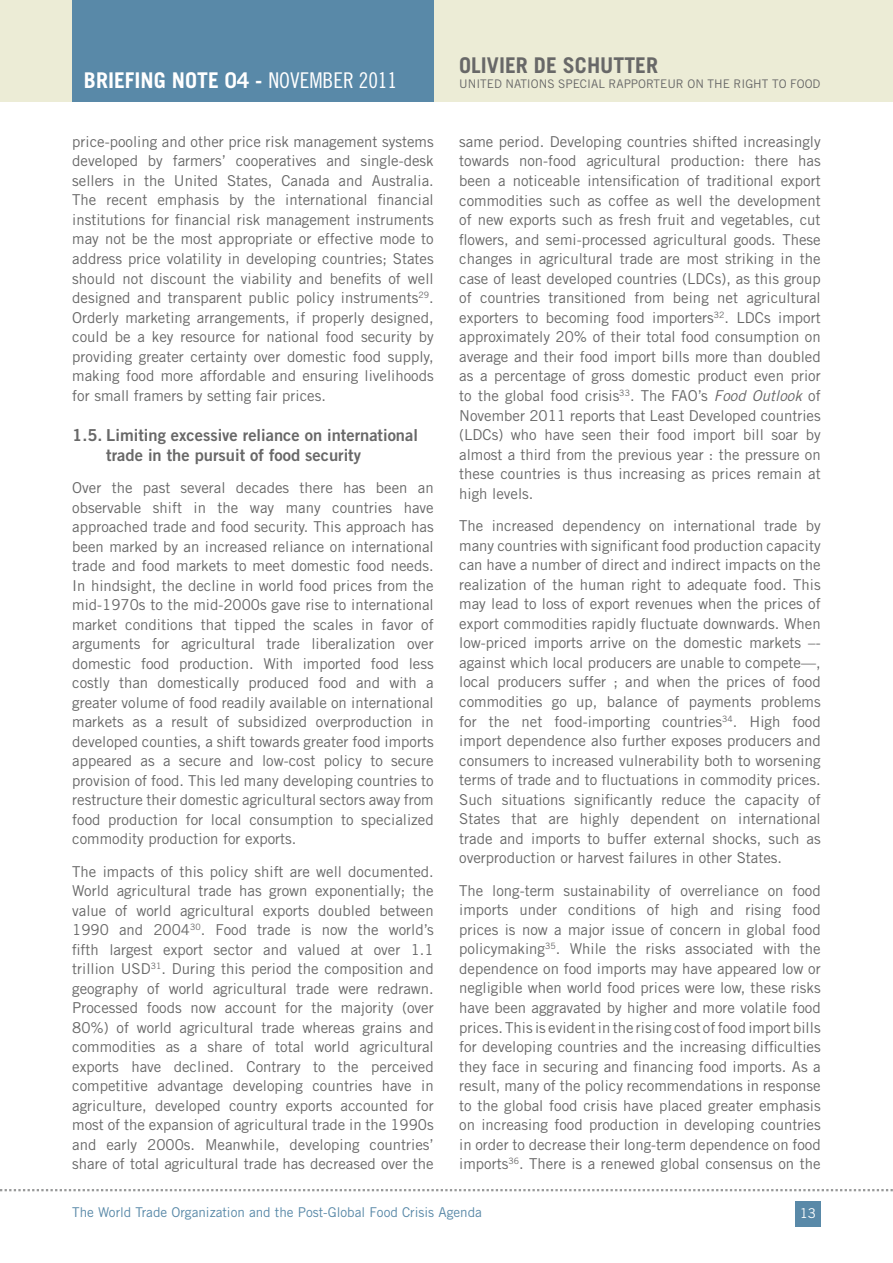
<style>
.page{position:relative;width:893px;height:1263px;background:#fff}
.page>*{position:absolute;margin:0;border:0;box-sizing:border-box;transform-origin:0 0}
.t1{font:700 21.75px "Trade Gothic LT Std";color:#fff}
.t2{font:700 21.75px "Trade Gothic LT Std";color:#686868}
.t3{font:16.5px/19.5px "Trade Gothic LT Std Bd 2";color:#686868}
.t4{font:15px/19.5px "Trade Gothic LT Std";color:#686868;text-align:justify}
.t5{font:13.5px "Trade Gothic LT Std";color:#5989a8}
.t6{font:13.5px "Trade Gothic LT Std";color:#fff}
.t7{font:11.85px "Trade Gothic LT Std";color:#686868}
.s1{font-family:"Trade Gothic LT Std Cn 18";font-weight:400}
.s2{font-style:italic}
</style>
<div class="page">
<div style="left:0;top:0;width:893px;height:101px;background:#ececd6"></div>
<div style="left:72px;top:0;width:362px;height:101px;background:#5989a8"></div>
<svg style="left:0;top:1189px;width:893px;height:2px"></svg>
<div style="left:795px;top:1201px;width:26px;height:25px;background:#5989a8"></div>
<h1 class="t1" style="left:84px;top:67px;width:315px">BRIEFING NOTE 04 - <span class="s1">NOVEMBER 2011</span></h1>
<p class="t4" style="left:72px;top:132px;width:363px">price-pooling and other price risk management systems developed by farmers’ cooperatives and single-desk sellers in the United States, Canada and Australia.<br>The recent emphasis by the international financial institutions for financial risk management instruments may not be the most appropriate or effective mode to address price volatility in developing countries; States should not discount the viability and benefits of well designed and transparent public policy instruments<sup>29</sup>.<br>Orderly marketing arrangements, if properly designed, could be a key resource for national food security by providing greater certainty over domestic food supply, making food more affordable and ensuring livelihoods for small framers by setting fair prices.</p>
<p class="t3" style="left:106px;top:425px;width:313px;text-indent:-34px">1. 5. Limiting excessive reliance on international trade in the pursuit of food security</p>
<p class="t4" style="left:72px;top:478px;width:363px">Over the past several decades there has been an observable shift in the way many countries have approached trade and food security. This approach has been marked by an increased reliance on international trade and food markets to meet domestic food needs.<br>In hindsight, the decline in world food prices from the mid-1970s to the mid-2000s gave rise to international market conditions that tipped the scales in favor of arguments for agricultural trade liberalization over domestic food production. With imported food less costly than domestically produced food and with a greater volume of food readily available on international markets as a result of subsidized overproduction in developed counties, a shift towards greater food imports appeared as a secure and low-cost policy to secure provision of food. This led many developing countries to restructure their domestic agricultural sectors away from food production for local consumption to specialized commodity production for exports.</p>
<p class="t4" style="left:72px;top:861px;width:363px">The impacts of this policy shift are well documented.<br>World agricultural trade has grown exponentially; the value of world agricultural exports doubled between 1990 and 2004<sup>30</sup>. Food trade is now the world’s fifth largest export sector and valued at over 1.1 trillion USD<sup>31</sup>. During this period the composition and geography of world agricultural trade were redrawn.<br>Processed foods now account for the majority (over 80%) of world agricultural trade whereas grains and commodities as a share of total world agricultural exports have declined. Contrary to the perceived competitive advantage developing countries have in agriculture, developed country exports accounted for most of the expansion of agricultural trade in the 1990s and early 2000s. Meanwhile, developing countries’ share of total agricultural trade has decreased over the</p>
<h1 class="t2" style="left:459px;top:52px;width:200px">OLIVIER DE SCHUTTER</h1>
<p class="t7" style="left:459px;top:76px;width:363px">UNITED NATIONS SPECIAL RAPPORTEUR ON THE RIGHT TO FOOD</p>
<p class="t4" style="left:459px;top:132px;width:363px">same period. Developing countries shifted increasingly towards non-food agricultural production: there has been a noticeable intensification of traditional export commodities such as coffee as well the development of new exports such as fresh fruit and vegetables, cut flowers, and semi-processed agricultural goods. These changes in agricultural trade are most striking in the case of least developed countries (LDCs), as this group of countries transitioned from being net agricultural exporters to becoming food importers<sup>32</sup>. LDCs import approximately 20% of their total food consumption on average and their food import bills more than doubled as a percentage of gross domestic product even prior to the global food crisis<sup>33</sup>. The FAO’s <span class="s2">Food Outlook</span> of November 2011 reports that Least Developed countries (LDCs) who have seen their food import bill soar by almost a third from the previous year : the pressure on these countries is thus increasing as prices remain at high levels.</p>
<p class="t4" style="left:459px;top:516px;width:363px">The increased dependency on international trade by many countries with significant food production capacity can have a number of direct and indirect impacts on the realization of the human right to adequate food. This may lead to loss of export revenues when the prices of export commodities rapidly fluctuate downwards. When low-priced imports arrive on the domestic markets –- against which local producers are unable to compete—, local producers suffer ; and when the prices of food commodities go up, balance of payments problems for the net food-importing countries<sup>34</sup>. High food import dependence also further exposes producers and consumers to increased vulnerability both to worsening terms of trade and to fluctuations in commodity prices.<br>Such situations significantly reduce the capacity of States that are highly dependent on international trade and imports to buffer external shocks, such as overproduction or harvest failures in other States.</p>
<p class="t4" style="left:459px;top:880px;width:363px">The long-term sustainability of overreliance on food imports under conditions of high and rising food prices is now a major issue of concern in global food policymaking<sup>35</sup>. While the risks associated with the dependence on food imports may have appeared low or negligible when world food prices were low, these risks have been aggravated by higher and more volatile food prices. This is evident in the rising cost of food import bills for developing countries and the increasing difficulties they face in securing and financing food imports. As a result, many of the policy recommendations in response to the global food crisis have placed greater emphasis on increasing food production in developing countries in order to decrease their long-term dependence on food imports<sup>36</sup>. There is a renewed global consensus on the</p>
<p class="t5" style="left:72px;top:1204px;width:411px">The World Trade Organization and the Post-Global Food Crisis Agenda</p>
<p class="t6" style="left:800px;top:1205px;width:18px">13</p>
</div>
